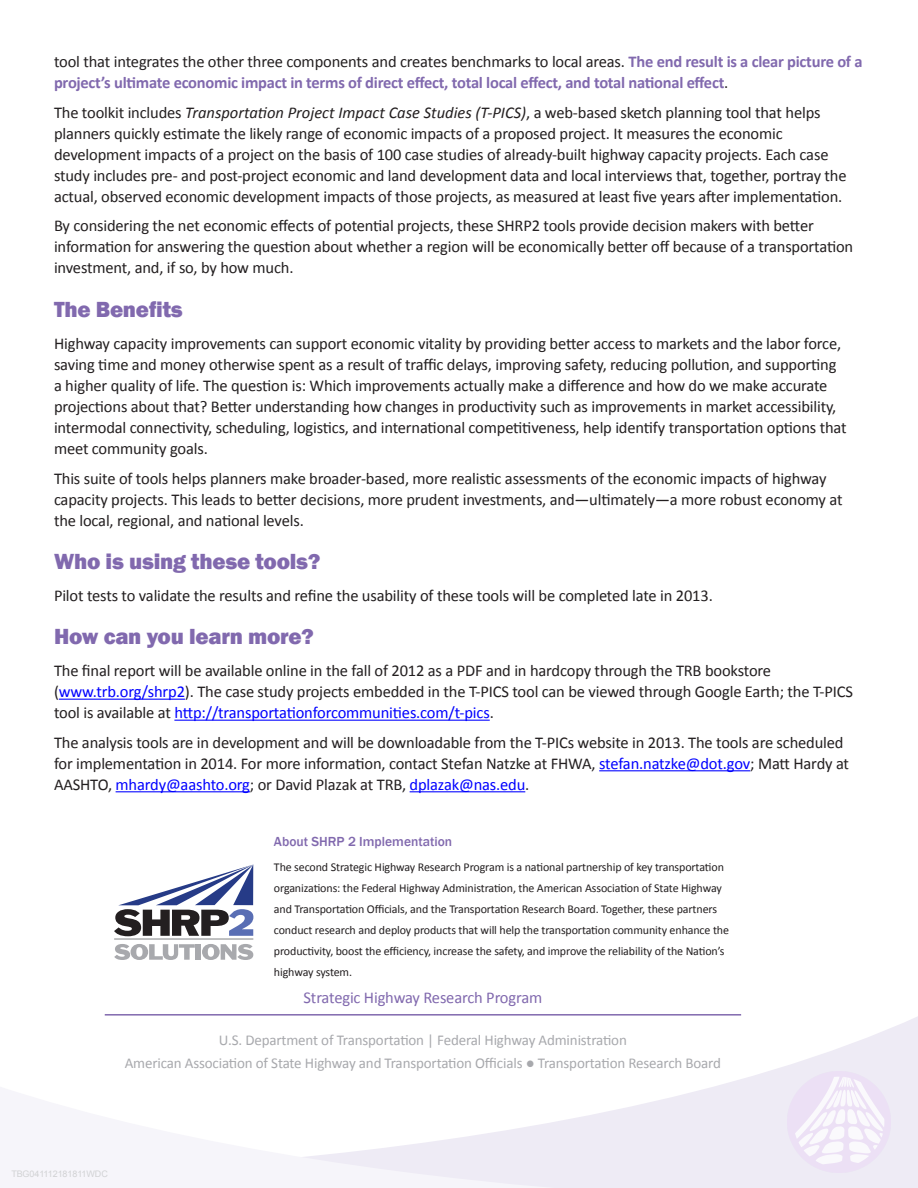
<style>
.page{position:relative;width:918px;height:1188px;background:#fff}
.page>*{position:absolute;margin:0;border:0;box-sizing:border-box;transform-origin:0 0}
.H1_PURPLE{font:800 22.5px "Franklin Gothic";letter-spacing:-.01em;color:#8169ae}
.Body_-_Calibri_11{font:16.5px/21px "Calibri";letter-spacing:-.01em;color:#231f20}
.Body_-_Calibri_11-2{font:700 16.5px/21px "Calibri";letter-spacing:-.015em;color:#8169ae}
.Body_-_Calibri_11-3{font:16.5px "Calibri";letter-spacing:-.01em;color:#8169ae}
.Body_-_Calibri_11-4{font:15px "Calibri";letter-spacing:-.01em;color:#a8a9ad}
.H5_bold_black_11pt{font:500 13.5px "Franklin Gothic";color:#8169ae}
.Body_-_Calibri_11-5{font:12px/21px "Calibri";letter-spacing:-.01em;color:#231f20}
.Body_-_Calibri_11-6{font:9px "Arial";letter-spacing:-.01em;color:#d1d2d4}
.s1{font-weight:400;color:#231f20}
.s2{font-style:italic}
.s3{color:#00f}
</style>
<div class="page">
<svg style="left:104px;top:1014px;width:814px;height:174px"></svg>
<svg style="left:104px;top:1024px;width:735px;height:164px"></svg>
<hr style="left:59px;top:699px;width:126px;height:1px;background:#00f">
<hr style="left:174px;top:720px;width:316px;height:1px;background:#00f">
<hr style="left:599px;top:770px;width:151px;height:1px;background:#00f">
<hr style="left:116px;top:791px;width:134px;height:1px;background:#00f">
<hr style="left:410px;top:791px;width:115px;height:1px;background:#00f">
<img style="left:788px;top:1071px;width:102px;height:101px">
<svg style="left:114px;top:944px;width:81px;height:16px"></svg>
<div style="left:196px;top:944px;width:5px;height:16px;background:#a8a9ad"></div>
<svg style="left:202px;top:944px;width:51px;height:16px"></svg>
<hr style="left:114px;top:939px;width:139px;height:1px;background:#808285">
<svg style="left:114px;top:864px;width:139px;height:72px"></svg>
<hr style="left:105px;top:1014px;width:636px;height:2px;background:#8169ae">
<p class="Body_-_Calibri_11-2" style="left:54px;top:51px;width:810px"><span class="s1">tool that integrates the other three components and creates benchmarks to local areas.</span> The end result is a clear picture of a project’s ultimate economic impact in terms of direct effect, total local effect, and total national effect<span class="s1">.</span></p>
<p class="Body_-_Calibri_11" style="left:54px;top:102px;width:794px">The toolkit includes <span class="s2">Transportation Project Impact Case Studies (T-PICS)</span>, a web-based sketch planning tool that helps planners quickly estimate the likely range of economic impacts of a proposed project. It measures the economic development impacts of a project on the basis of 100 case studies of already-built highway capacity projects. Each case study includes pre- and post-project economic and land development data and local interviews that, together, portray the actual, observed economic development impacts of those projects, as measured at least five years after implementation.</p>
<p class="Body_-_Calibri_11" style="left:54px;top:216px;width:801px">By considering the net economic effects of potential projects, these SHRP2 tools provide decision makers with better information for answering the question about whether a region will be economically better off because of a transportation investment, and, if so, by how much.</p>
<p class="H1_PURPLE" style="left:54px;top:295px;width:130px">The Benefits</p>
<p class="Body_-_Calibri_11" style="left:54px;top:333px;width:794px">Highway capacity improvements can support economic vitality by providing better access to markets and the labor force, saving time and money otherwise spent as a result of traffic delays, improving safety, reducing pollution, and supporting a higher quality of life. The question is: Which improvements actually make a difference and how do we make accurate projections about that? Better understanding how changes in productivity such as improvements in market accessibility, intermodal connectivity, scheduling, logistics, and international competitiveness, help identify transportation options that meet community goals.</p>
<p class="Body_-_Calibri_11" style="left:54px;top:468px;width:790px">This suite of tools helps planners make broader-based, more realistic assessments of the economic impacts of highway capacity projects. This leads to better decisions, more prudent investments, and—ultimately—a more robust economy at the local, regional, and national levels.</p>
<p class="H1_PURPLE" style="left:54px;top:547px;width:268px">Who is using these tools?</p>
<p class="Body_-_Calibri_11" style="left:54px;top:585px;width:660px">Pilot tests to validate the results and refine the usability of these tools will be completed late in 2013.</p>
<p class="H1_PURPLE" style="left:54px;top:622px;width:261px">How can you learn more?</p>
<p class="Body_-_Calibri_11" style="left:54px;top:660px;width:801px">The final report will be available online in the fall of 2012 as a PDF and in hardcopy through the TRB bookstore (<span class="s3">www.trb.org/shrp2</span>). The case study projects embedded in the T-PICS tool can be viewed through Google Earth; the T-PICS tool is available at <span class="s3">http://transportationforcommunities.com/t-pics</span>.</p>
<p class="Body_-_Calibri_11" style="left:54px;top:732px;width:797px">The analysis tools are in development and will be downloadable from the T-PICs website in 2013. The tools are scheduled for implementation in 2014. For more information, contact Stefan Natzke at FHWA, <span class="s3">stefan.natzke@dot.gov</span>; Matt Hardy at<br>AASHTO, <span class="s3">mhardy@aashto.org</span>; or David Plazak at TRB, <span class="s3">dplazak@nas.edu</span>.</p>
<p class="H5_bold_black_11pt" style="left:274px;top:833px;width:180px">About SHRP 2 Implementation</p>
<p class="Body_-_Calibri_11-5" style="left:274px;top:857px;width:457px">The second Strategic Highway Research Program is a national partnership of key transportation organizations: the Federal Highway Administration, the American Association of State Highway and Transportation Officials, and the Transportation Research Board. Together, these partners conduct research and deploy products that will help the transportation community enhance the productivity, boost the efficiency, increase the safety, and improve the reliability of the Nation’s highway system.</p>
<p class="Body_-_Calibri_11-3" style="left:304px;top:987px;width:240px">Strategic Highway Research Program</p>
<p class="Body_-_Calibri_11-4" style="left:219px;top:1031px;width:409px">U.S. Department of Transportation | Federal Highway Administration</p>
<p class="Body_-_Calibri_11-4" style="left:125px;top:1053px;width:598px">American Association of State Highway and Transportation Officials ● Transportation Research Board</p>
<p class="Body_-_Calibri_11-6" style="left:11px;top:1168px;width:98px">TBG041112181811WDC</p>
</div>
